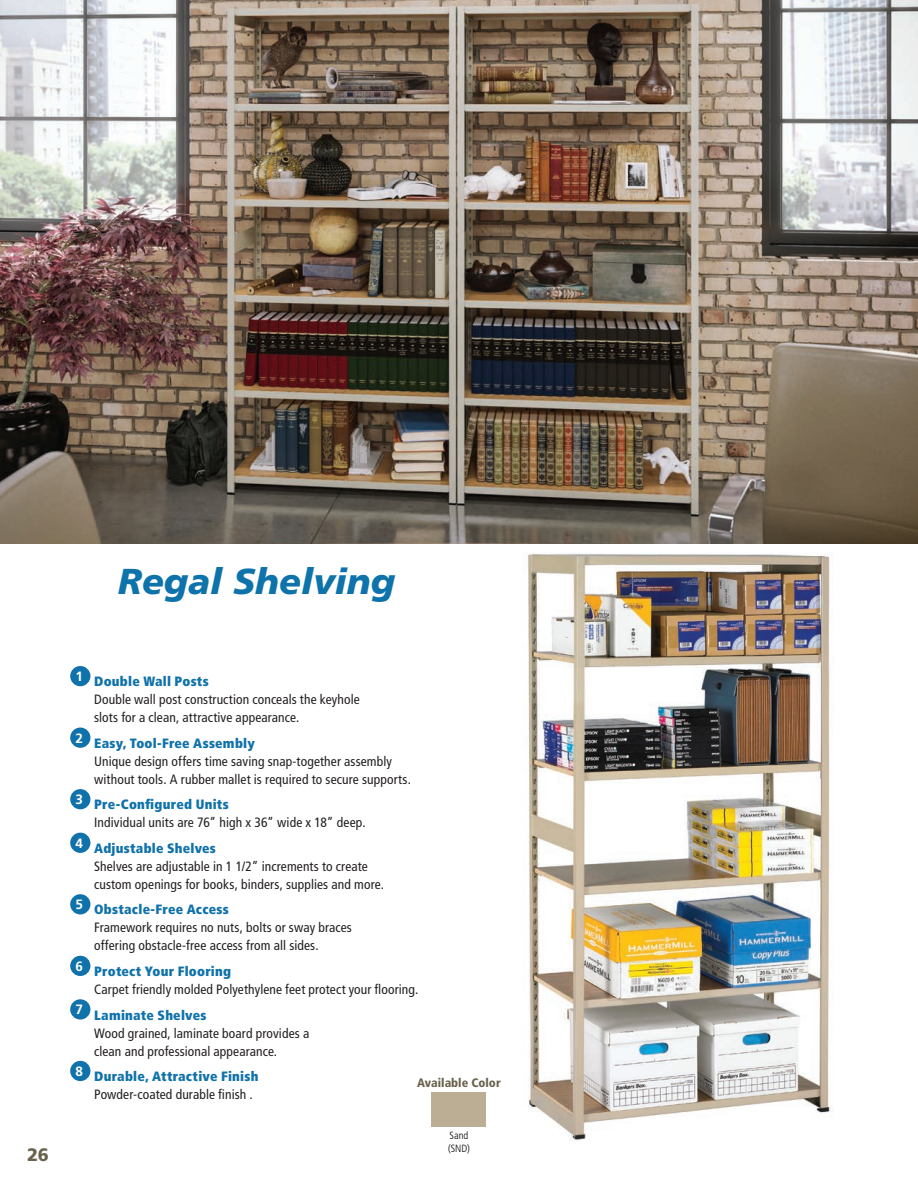
<style>
.page{position:relative;width:918px;height:1188px;background:#fff}
.page>*{position:absolute;margin:0;border:0;box-sizing:border-box;transform-origin:0 0}
.t1{font:italic 900 36px "Frutiger LT Std";color:#0e72ab}
.t2{font:900 18px "Frutiger LT Std";color:#6a634c}
.t3{font:condensed 13.5px/18px "Frutiger LT Std";letter-spacing:.01em;color:#231f20}
.t4{font:900 condensed 12.3px "Frutiger LT Std";color:#69624e}
.t5{font:300 condensed 10.5px/12.6px "Frutiger LT Std";color:#040503}
.s1{font-weight:900;color:#1072aa}
</style>
<div class="page">
<div style="left:432px;top:1092px;width:54px;height:35px;background:#bcae95"></div>
<img style="left:513px;top:543px;width:329px;height:598px">
<div style="left:70px;top:666px;width:20px;height:20px;background:#1072aa;border-radius:50%"></div>
<div style="left:70px;top:728px;width:20px;height:20px;background:#1072aa;border-radius:50%"></div>
<div style="left:70px;top:789px;width:20px;height:20px;background:#1072aa;border-radius:50%"></div>
<div style="left:70px;top:833px;width:20px;height:20px;background:#1072aa;border-radius:50%"></div>
<div style="left:70px;top:894px;width:20px;height:20px;background:#1072aa;border-radius:50%"></div>
<div style="left:70px;top:956px;width:20px;height:20px;background:#1072aa;border-radius:50%"></div>
<div style="left:70px;top:999px;width:20px;height:21px;background:#1072aa;border-radius:50%"></div>
<div style="left:70px;top:1061px;width:20px;height:20px;background:#1072aa;border-radius:50%"></div>
<img style="left:0;top:0;width:918px;height:543px">
<h1 class="t1" style="left:118px;top:560px;width:279px">Regal Shelving</h1>
<h2 class="t2" style="left:27px;top:1144px;width:23px">26</h2>
<p class="t3" style="left:94px;top:673px;width:267px;text-indent:-19px"><sup>1</sup> <span class="s1">Double Wall Posts<br></span>Double wall post construction conceals the keyhole slots for a clean, attractive appearance.</p>
<p class="t3" style="left:94px;top:734px;width:318px;text-indent:-19px"><sup>2</sup> <span class="s1">Easy, Tool-Free Assembly<br></span>Unique design offers time saving snap-together assembly without tools. A rubber mallet is required to secure supports.</p>
<p class="t3" style="left:94px;top:796px;width:273px;text-indent:-19px"><sup>3</sup> <span class="s1">Pre-Configured Units<br></span>Individual units are 76” high x 36” wide x 18” deep.</p>
<p class="t3" style="left:94px;top:839px;width:291px;text-indent:-19px"><sup>4</sup> <span class="s1">Adjustable Shelves<br></span>Shelves are adjustable in 1 1/2” increments to create custom openings for books, binders, supplies and more.</p>
<p class="t3" style="left:94px;top:901px;width:259px;text-indent:-19px"><sup>5</sup> <span class="s1">Obstacle-Free Access<br></span>Framework requires no nuts, bolts or sway braces offering obstacle-free access from all sides.</p>
<p class="t3" style="left:94px;top:962px;width:326px;text-indent:-19px"><sup>6</sup> <span class="s1">Protect Your Flooring<br></span>Carpet friendly molded Polyethylene feet protect your flooring.</p>
<p class="t3" style="left:94px;top:1006px;width:217px;text-indent:-19px"><sup>7</sup> <span class="s1">Laminate Shelves<br></span>Wood grained, laminate board provides a clean and professional appearance.</p>
<p class="t3" style="left:94px;top:1068px;width:166px;text-indent:-19px"><sup>8</sup> <span class="s1">Durable, Attractive Finish<br></span>Powder-coated durable finish .</p>
<p class="t4" style="left:417px;top:1075px;width:85px">Available Color</p>
<p class="t5" style="left:448px;top:1129px;width:23px">Sand (SND)</p>
</div>
